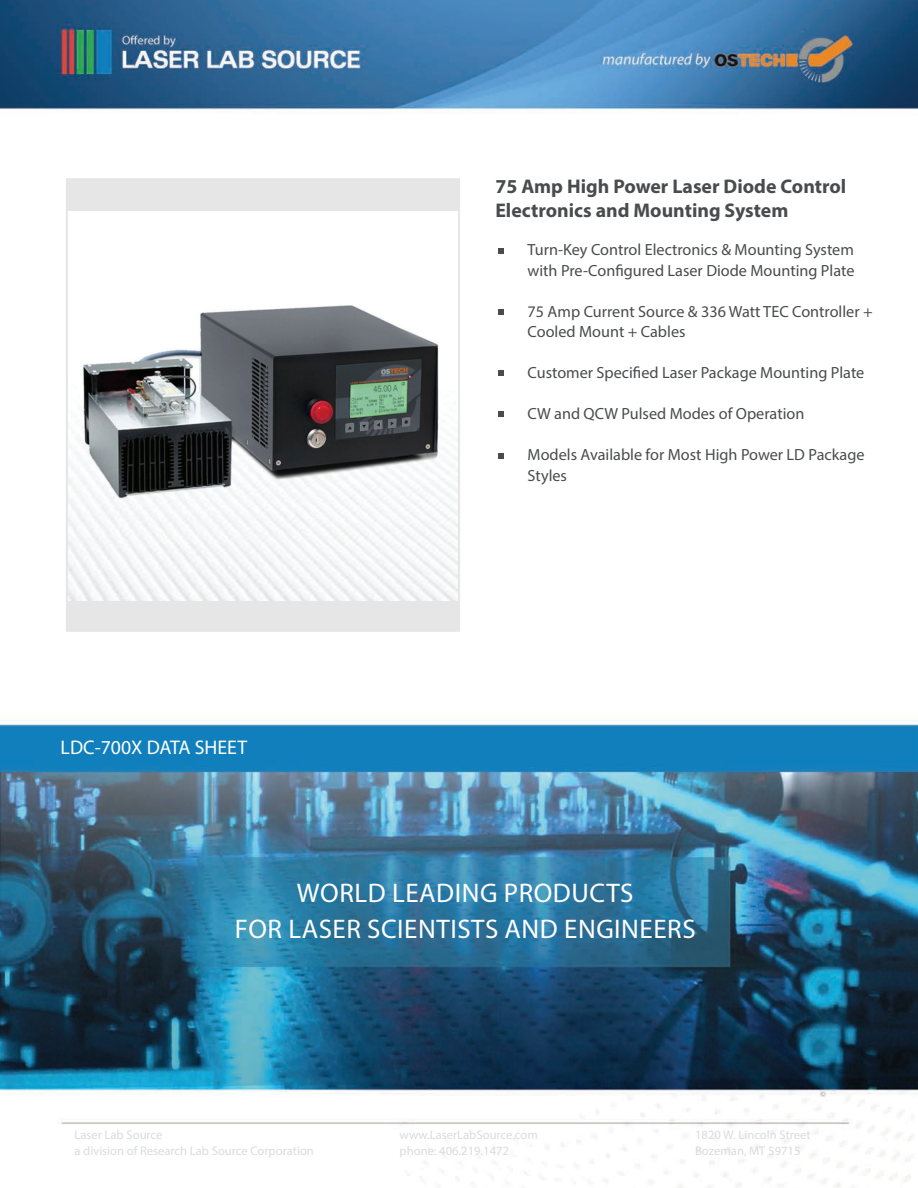
<style>
.page{position:relative;width:918px;height:1188px;background:#fff}
.page>*{position:absolute;margin:0;border:0;box-sizing:border-box;transform-origin:0 0}
.t1{font:27px/36.2px "Myriad Pro";letter-spacing:.02em;color:#fff;text-align:center}
.t2{font:700 19.8px/23.7px "Myriad Pro";color:#4a4b4c}
.t3{font:19.8px "Myriad Pro";color:#fff}
.t4{font:16.2px/20.5px "Myriad Pro";color:#4a4b4c}
.t5{font:12.6px/15.9px "Myriad Pro";color:#dadbdd}
</style>
<div class="page">
<img style="left:0;top:0;width:918px;height:1188px">
<svg style="left:498px;top:248px;width:6px;height:6px"></svg>
<svg style="left:498px;top:310px;width:6px;height:5px"></svg>
<svg style="left:498px;top:371px;width:6px;height:5px"></svg>
<svg style="left:498px;top:411px;width:6px;height:6px"></svg>
<svg style="left:498px;top:453px;width:6px;height:5px"></svg>
<div style="left:67px;top:179px;width:392px;height:452px;background:#e6e6e6"></div>
<div style="left:66px;top:178px;width:394px;height:454px;border:2px solid #e6e6e6"></div>
<img style="left:68px;top:212px;width:389px;height:388px">
<p class="t2" style="left:495px;top:176px;width:353px">75 Amp High Power Laser Diode Control<br>Electronics and Mounting System</p>
<p class="t3" style="left:61px;top:739px;width:188px">LDC-700X DATA SHEET</p>
<p class="t4" style="left:528px;top:240px;width:329px">Turn-Key Control Electronics &amp; Mounting System with Pre-Configured Laser Diode Mounting Plate</p>
<p class="t4" style="left:528px;top:302px;width:347px">75 Amp Current Source &amp; 336 Watt TEC Controller +<br>Cooled Mount + Cables</p>
<p class="t4" style="left:528px;top:364px;width:338px">Customer Specified Laser Package Mounting Plate</p>
<p class="t4" style="left:528px;top:405px;width:278px">CW and QCW Pulsed Modes of Operation</p>
<p class="t4" style="left:528px;top:446px;width:339px">Models Available for Most High Power LD Package<br>Styles</p>
<h1 class="t1" style="left:235px;top:877px;width:462px">WORLD LEADING PRODUCTS<br>FOR LASER SCIENTISTS AND ENGINEERS</h1>
<p class="t5" style="left:75px;top:1128px;width:241px">Laser Lab Source<br>a division of Research Lab Source Corporation</p>
<p class="t5" style="left:400px;top:1128px;width:140px">www.LaserLabSource.com phone: 406.219.1472</p>
<p class="t5" style="left:695px;top:1128px;width:117px">1820 W. Lincoln Street<br>Bozeman, MT 59715</p>
</div>
